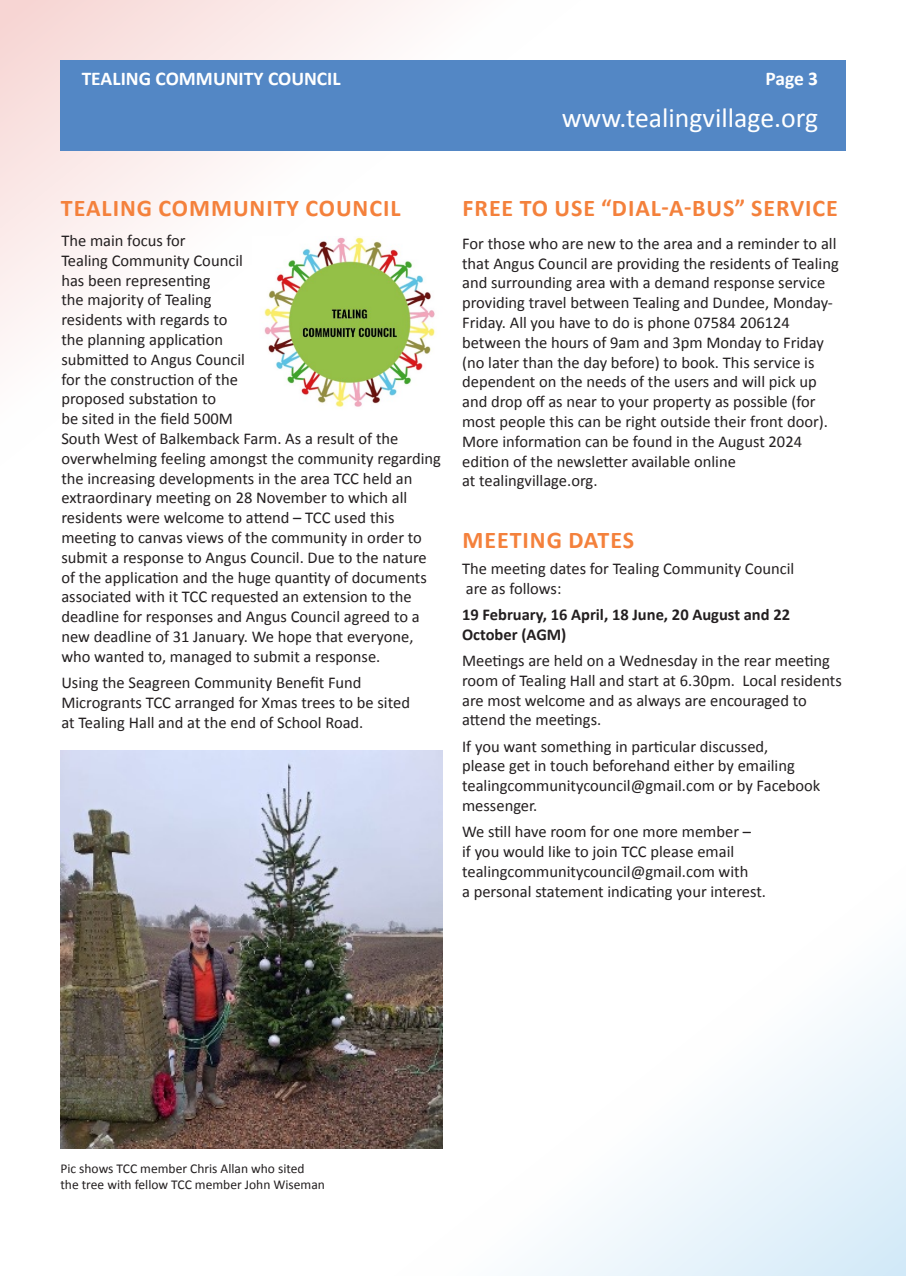
<style>
.page{position:relative;width:906px;height:1276px;background:#fff}
.page>*{position:absolute;margin:0;border:0;box-sizing:border-box;transform-origin:0 0}
.t1{font:27.75px "Calibri";color:#fff}
.t2{font:700 24px "Calibri";letter-spacing:.04em;color:#f4813c}
.t3{font:700 19.5px "Calibri";color:#fff}
.t4{font:16.5px/19.8px "Calibri";color:#231f20}
.t5{font:700 16.5px/19.8px "Calibri";color:#231f20}
.t6{font:13.5px/16.2px "Calibri";color:#231f20}
</style>
<div class="page">
<svg style="left:0;top:0;width:417px;height:342px"></svg>
<svg style="left:364px;top:848px;width:542px;height:428px"></svg>
<div style="left:60px;top:60px;width:785px;height:91px;background:#5387c5"></div>
<img style="left:252px;top:236px;width:183px;height:172px">
<img style="left:60px;top:750px;width:382px;height:398px">
<p class="t3" style="left:82px;top:65px;width:261px">TEALING COMMUNITY COUNCIL</p>
<p class="t3" style="left:765px;top:65px;width:54px">Page 3</p>
<h1 class="t1" style="left:561px;top:98px;width:258px">www.tealingvillage.org</h1>
<h2 class="t2" style="left:61px;top:191px;width:341px">TEALING COMMUNITY COUNCIL</h2>
<p class="t4" style="left:61px;top:230px;width:381px">The main focus for<br>Tealing Community Council<br>has been representing<br>the majority of Tealing<br>residents with regards to<br>the planning application<br>submitted to Angus Council<br>for the construction of the<br>proposed substation to<br>be sited in the field 500M<br>South West of Balkemback Farm. As a result of the overwhelming feeling amongst the community regarding the increasing developments in the area TCC held an extraordinary meeting on 28 November to which all residents were welcome to attend – TCC used this meeting to canvas views of the community in order to submit a response to Angus Council. Due to the nature of the application and the huge quantity of documents associated with it TCC requested an extension to the deadline for responses and Angus Council agreed to a new deadline of 31 January. We hope that everyone, who wanted to, managed to submit a response.</p>
<p class="t4" style="left:61px;top:672px;width:350px">Using the Seagreen Community Benefit Fund<br>Microgrants TCC arranged for Xmas trees to be sited at Tealing Hall and at the end of School Road.</p>
<h2 class="t2" style="left:462px;top:191px;width:377px">FREE TO USE “DIAL-A-BUS” SERVICE</h2>
<p class="t4" style="left:462px;top:233px;width:378px">For those who are new to the area and a reminder to all that Angus Council are providing the residents of Tealing and surrounding area with a demand response service providing travel between Tealing and Dundee, Monday-Friday. All you have to do is phone 07584 206124 between the hours of 9am and 3pm Monday to Friday (no later than the day before) to book. This service is dependent on the needs of the users and will pick up and drop off as near to your property as possible (for most people this can be right outside their front door).<br>More information can be found in the August 2024 edition of the newsletter available online<br>at tealingvillage.org.</p>
<h2 class="t2" style="left:462px;top:523px;width:173px">MEETING DATES</h2>
<p class="t4" style="left:462px;top:558px;width:334px">The meeting dates for Tealing Community Council are as follows:</p>
<p class="t5" style="left:462px;top:604px;width:329px">19 February, 16 April, 18 June, 20 August and 22<br>October (AGM)</p>
<p class="t4" style="left:462px;top:650px;width:381px">Meetings are held on a Wednesday in the rear meeting room of Tealing Hall and start at 6.30pm. Local residents are most welcome and as always are encouraged to attend the meetings.</p>
<p class="t4" style="left:462px;top:735px;width:360px">If you want something in particular discussed,<br>please get in touch beforehand either by emailing tealingcommunitycouncil@gmail.com or by Facebook messenger.</p>
<p class="t4" style="left:462px;top:821px;width:305px">We still have room for one more member –<br>if you would like to join TCC please email tealingcommunitycouncil@gmail.com with<br>a personal statement indicating your interest.</p>
<p class="t6" style="left:60px;top:1159px;width:266px">Pic shows TCC member Chris Allan who sited the tree with fellow TCC member John Wiseman</p>
</div>
